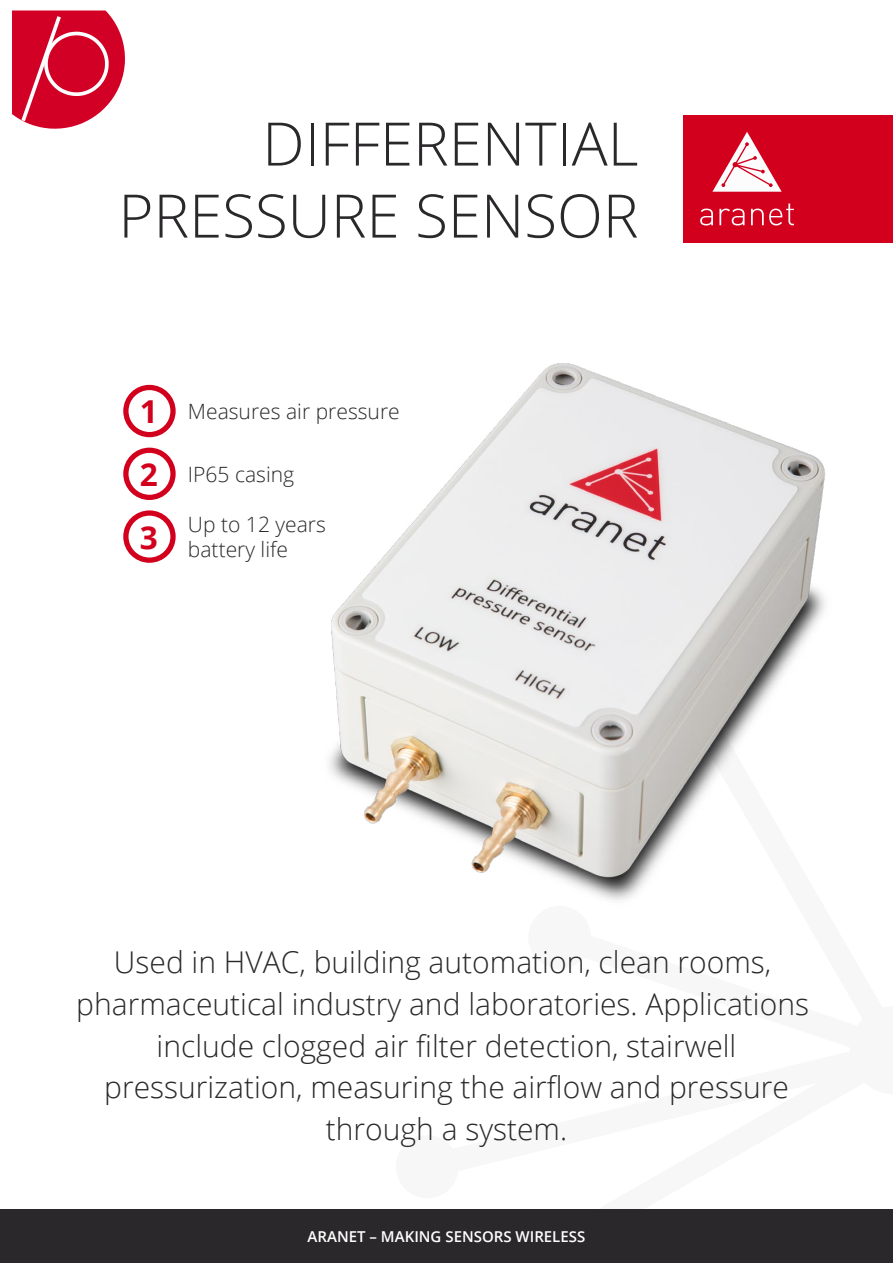
<style>
.page{position:relative;width:893px;height:1263px;background:#fff}
.page>*{position:absolute;margin:0;border:0;box-sizing:border-box;transform-origin:0 0}
.t1{font:300 60px/72px "Open Sans";color:#2a282a;text-align:right}
.t2{font:700 31.65px/62.7px "Open Sans";color:#d2001d;text-align:justify}
.t3{font:300 30px/42px "Open Sans";color:#2a282a;text-align:center}
.t4{font:300 21px/25.2px "Open Sans";color:#2a282a}
.t5{font:600 15px "Open Sans";color:#fff}
</style>
<div class="page">
<div style="left:0;top:1210px;width:893px;height:53px;background:#2a282a"></div>
<div style="left:683px;top:115px;width:210px;height:127px;background:#d2001d"></div>
<svg style="left:700px;top:209px;width:13px;height:16px"></svg>
<svg style="left:719px;top:209px;width:25px;height:16px"></svg>
<svg style="left:751px;top:203px;width:43px;height:22px"></svg>
<svg style="left:712px;top:132px;width:70px;height:60px"></svg>
<div style="left:123px;top:385px;width:53px;height:52px;border:5px solid #d2001d;border-radius:50%"></div>
<div style="left:123px;top:448px;width:53px;height:52px;border:5px solid #d2001d;border-radius:50%"></div>
<div style="left:123px;top:510px;width:53px;height:53px;border:5px solid #d2001d;border-radius:50%"></div>
<img style="left:329px;top:363px;width:497px;height:537px">
<svg style="left:12px;top:11px;width:113px;height:118px"></svg>
<h1 class="t1" style="left:118px;top:106px;width:522px">DIFFERENTIAL<br>PRESSURE SENSOR</h1>
<p class="t2" style="left:140px;top:379px;width:20px">1<br>2<br>3</p>
<p class="t4" style="left:188px;top:398px;width:213px">Measures air pressure</p>
<p class="t4" style="left:188px;top:461px;width:108px">IP65 casing</p>
<p class="t4" style="left:188px;top:511px;width:139px">Up to 12 years battery life</p>
<p class="t3" style="left:76px;top:941px;width:734px">Used in HVAC, building automation, clean rooms, pharmaceutical industry and laboratories. Applications</p>
<p class="t3" style="left:104px;top:1025px;width:686px;line-height:40.5px">include clogged air filter detection, stairwell pressurization, measuring the airflow and pressure</p>
<p class="t3" style="left:326px;top:1107px;width:243px">through a system.</p>
<p class="t5" style="left:308px;top:1226px;width:279px">ARANET – MAKING SENSORS WIRELESS</p>
</div>
